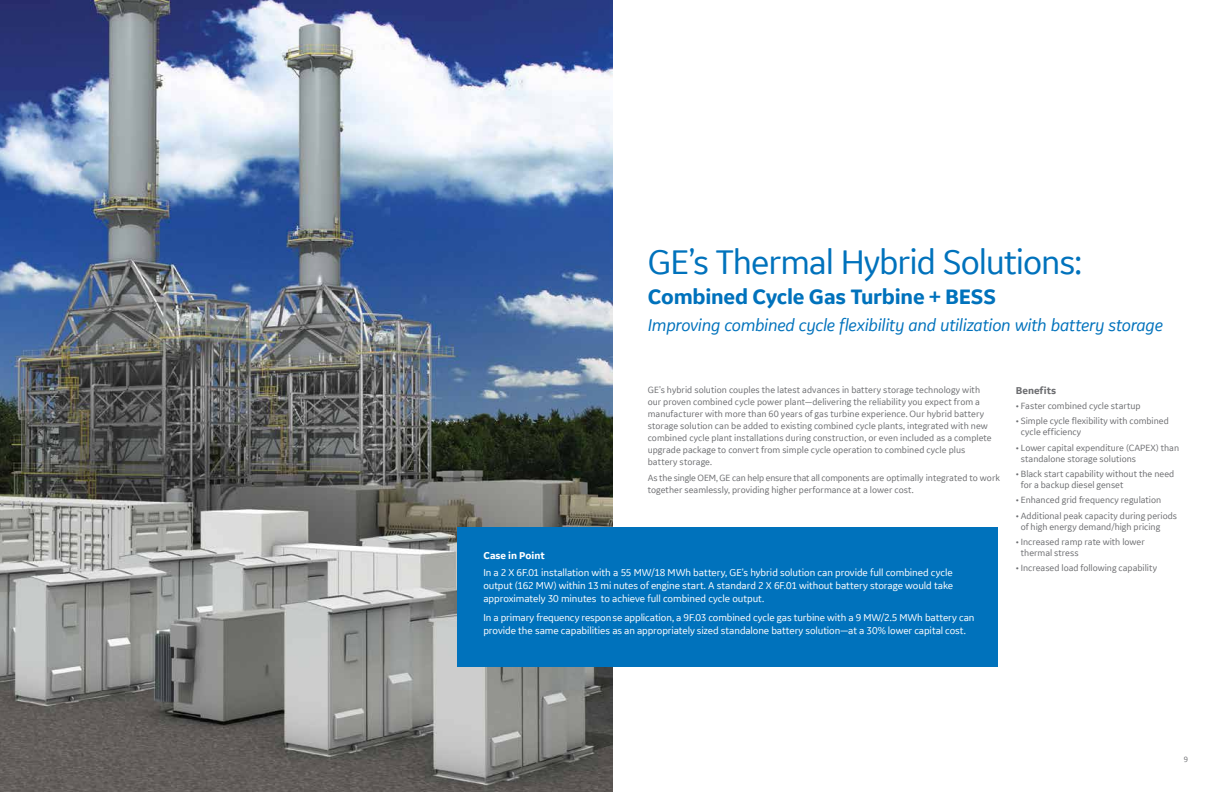
<style>
.page{position:relative;width:1224px;height:792px;background:#fff}
.page>*{position:absolute;margin:0;border:0;box-sizing:border-box;transform-origin:0 0}
.t1{font:36px "GE Inspira Sans";letter-spacing:-.03em;color:#0072bc}
.t2{font:700 22px "GE Inspira Sans";letter-spacing:-.01em;color:#0072bc}
.t3{font:italic 18px "GE Inspira Sans";letter-spacing:-.015em;color:#0072bc}
.t4{font:10.5px/13px "GE Inspira Sans";letter-spacing:-.01em;color:#fff;text-align:justify}
.t5{font:700 10.5px "GE Inspira Sans";letter-spacing:-.005em;color:#fff}
.t6{font:700 10.5px "GE Inspira Sans";color:#6d6e71}
.t7{font:9.5px/12px "GE Inspira Sans";color:#6d6e71}
.t8{font:8px "GE Inspira Sans";color:#6d6e71}
</style>
<div class="page">
<img style="left:0;top:0;width:612px;height:792px">
<div style="left:458px;top:527px;width:540px;height:140px;background:#0072bc"></div>
<h1 class="t1" style="left:648px;top:239px;width:436px">GE’s Thermal Hybrid Solutions:</h1>
<h2 class="t2" style="left:648px;top:283px;width:350px">Combined Cycle Gas Turbine + BESS</h2>
<h3 class="t3" style="left:648px;top:314px;width:517px">Improving combined cycle flexibility and utilization with battery storage</h3>
<p class="t7" style="left:648px;top:383px;width:346px">GE’s hybrid solution couples the latest advances in battery storage technology with our proven combined cycle power plant—delivering the reliability you expect from a manufacturer with more than 60 years of gas turbine experience. Our hybrid battery storage solution can be added to existing combined cycle plants, integrated with new combined cycle plant installations during construction, or even included as a complete upgrade package to convert from simple cycle operation to combined cycle plus battery storage.</p>
<p class="t7" style="left:648px;top:472px;width:354px">As the single OEM, GE can help ensure that all components are optimally integrated to work together seamlessly, providing higher performance at a lower cost.</p>
<p class="t5" style="left:483px;top:549px;width:63px">Case in Point</p>
<p class="t4" style="left:483px;top:566px;width:471px">In a 2 X 6F.01 installation with a 55 MW/18 MWh battery, GE’s hybrid solution can provide full combined cycle output (162 MW) within 13 mi nutes of engine start. A standard 2 X 6F.01 without battery storage would take approximately 30 minutes to achieve full combined cycle output.</p>
<p class="t4" style="left:483px;top:610px;width:493px">In a primary frequency respon se application, a 9F.03 combined cycle gas turbine with a 9 MW/2.5 MWh battery can provide the same capabilities as an appropriately sized standalone battery solution—at a 30% lower capital cost.</p>
<p class="t6" style="left:1016px;top:384px;width:42px">Benefits</p>
<p class="t7" style="left:1016px;top:399px;width:126px">• Faster combined cycle startup</p>
<p class="t7" style="left:1021px;top:415px;width:149px;line-height:11px;text-indent:-5px">• Simple cycle flexibility with combined cycle efficiency</p>
<p class="t7" style="left:1021px;top:442px;width:160px;line-height:11px;text-indent:-5px">• Lower capital expenditure (CAPEX) than standalone storage solutions</p>
<p class="t7" style="left:1021px;top:468px;width:155px;line-height:11px;text-indent:-5px">• Black start capability without the need for a backup diesel genset</p>
<p class="t7" style="left:1016px;top:494px;width:147px">• Enhanced grid frequency regulation</p>
<p class="t7" style="left:1021px;top:510px;width:158px;line-height:11px;text-indent:-5px">• Additional peak capacity during periods of high energy demand/high pricing</p>
<p class="t7" style="left:1021px;top:536px;width:125px;line-height:11px;text-indent:-5px">• Increased ramp rate with lower thermal stress</p>
<p class="t7" style="left:1016px;top:562px;width:143px">• Increased load following capability</p>
<p class="t8" style="left:1184px;top:754px;width:6px">9</p>
</div>
